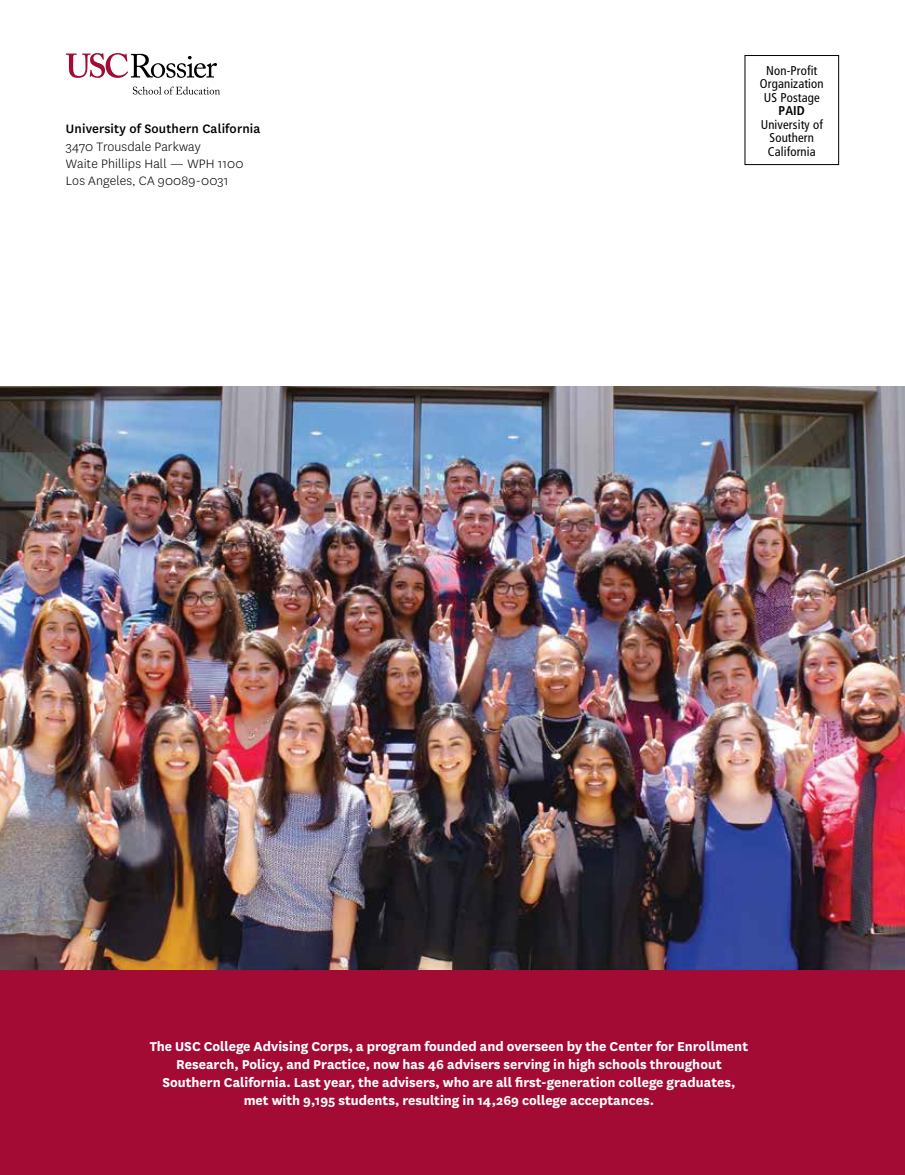
<style>
.page{position:relative;width:905px;height:1175px;background:#fff}
.page>*{position:absolute;margin:0;border:0;box-sizing:border-box;transform-origin:0 0}
.t1{font:700 15px/18px "National";color:#fff;text-align:center}
.t2{font:300 14.25px/17.2px "National";letter-spacing:.01em;color:#000}
.t3{font:500 14.25px "National";letter-spacing:.01em;color:#000}
.t4{font:condensed 12.75px/13.5px "Frutiger";letter-spacing:.01em;color:#000;text-align:center}
.t5{font:700 condensed 12.75px "Frutiger";color:#000}
</style>
<div class="page">
<img style="left:0;top:386px;width:904px;height:584px">
<div style="left:744px;top:55px;width:95px;height:110px;border:1px solid #000"></div>
<svg style="left:66px;top:53px;width:151px;height:25px"></svg>
<svg style="left:133px;top:87px;width:87px;height:8px"></svg>
<div style="left:0;top:970px;width:904px;height:204px;background:#a30b35"></div>
<p class="t3" style="left:66px;top:119px;width:196px">University of Southern California</p>
<p class="t2" style="left:66px;top:137px;width:179px">3470 Trousdale Parkway<br>Waite Phillips Hall — WPH 1100<br>Los Angeles, CA 90089-0031</p>
<p class="t4" style="left:760px;top:63px;width:65px">Non-Profit<br>Organization<br>US Postage</p>
<p class="t5" style="left:778px;top:103px;width:28px">PAID</p>
<p class="t4" style="left:760px;top:117px;width:64px">University of<br>Southern<br>California</p>
<p class="t1" style="left:150px;top:1036px;width:600px">The USC College Advising Corps, a program founded and overseen by the Center for Enrollment Research, Policy, and Practice, now has 46 advisers serving in high schools throughout Southern California. Last year, the advisers, who are all first-generation college graduates, met with 9,195 students, resulting in 14,269 college acceptances.</p>
</div>
